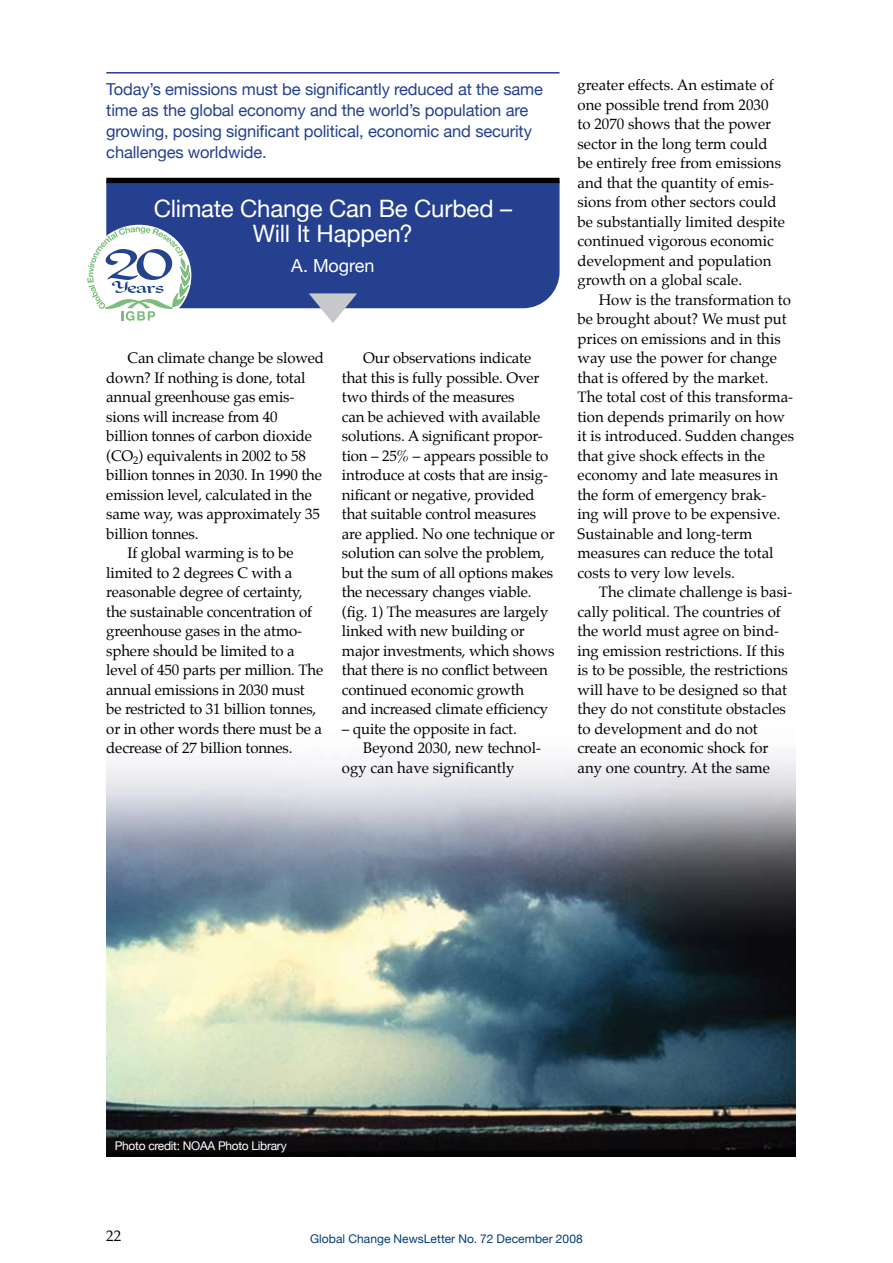
<style>
.page{position:relative;width:893px;height:1263px;background:#fff}
.page>*{position:absolute;margin:0;border:0;box-sizing:border-box;transform-origin:0 0}
.t1{font:24px/25.5px "Helvetica Neue";letter-spacing:-.01em;color:#fff;text-align:center}
.t2{font:18px "Helvetica Neue";letter-spacing:-.005em;color:#fff}
.t3{font:16.5px/21px "Helvetica Neue";letter-spacing:-.01em;color:#24408f}
.t4{font:15px/19.5px "Palatino";letter-spacing:-.01em;color:#000}
.t5{font:12px "Helvetica Neue";letter-spacing:.005em;color:#003d78}
.t6{font:12px "Helvetica Neue";letter-spacing:-.025em;color:#fff}
</style>
<div class="page">
<img style="left:106px;top:754px;width:689px;height:403px">
<hr style="left:106px;top:72px;width:454px;height:2px;background:#24408f">
<div style="left:106px;top:183px;width:454px;height:125px;background:#24408f"></div>
<div style="left:106px;top:178px;width:454px;height:5px;background:#000"></div>
<svg style="left:309px;top:293px;width:48px;height:30px"></svg>
<svg style="left:87px;top:227px;width:103px;height:94px"></svg>
<p class="t3" style="left:106px;top:78px;width:438px">Today’s emissions must be significantly reduced at the same time as the global economy and the world’s population are growing, posing significant political, economic and security challenges worldwide.</p>
<h1 class="t1" style="left:154px;top:195px;width:360px">Climate Change Can Be Curbed –<br>Will It Happen?</h1>
<p class="t2" style="left:291px;top:255px;width:85px">A. Mogren</p>
<p class="t4" style="left:128px;top:349px;width:198px">Can climate change be slowed</p>
<p class="t4" style="left:106px;top:369px;width:201px">down? If nothing is done, total</p>
<p class="t4" style="left:106px;top:388px;width:190px">annual greenhouse gas emis-</p>
<p class="t4" style="left:106px;top:408px;width:173px">sions will increase from 40</p>
<p class="t4" style="left:106px;top:427px;width:207px">billion tonnes of carbon dioxide</p>
<p class="t4" style="left:106px;top:447px;width:201px">(CO<sub>2</sub>) equivalents in 2002 to 58</p>
<p class="t4" style="left:106px;top:466px;width:217px">billion tonnes in 2030. In 1990 the</p>
<p class="t4" style="left:106px;top:486px;width:207px">emission level, calculated in the</p>
<p class="t4" style="left:106px;top:505px;width:207px">same way, was approximately 35</p>
<p class="t4" style="left:106px;top:525px;width:94px">billion tonnes.</p>
<p class="t4" style="left:128px;top:544px;width:168px">If global warming is to be</p>
<p class="t4" style="left:106px;top:564px;width:188px">limited to 2 degrees C with a</p>
<p class="t4" style="left:106px;top:583px;width:198px">reasonable degree of certainty,</p>
<p class="t4" style="left:106px;top:603px;width:207px">the sustainable concentration of</p>
<p class="t4" style="left:106px;top:622px;width:197px">greenhouse gases in the atmo-</p>
<p class="t4" style="left:106px;top:642px;width:190px">sphere should be limited to a</p>
<p class="t4" style="left:106px;top:661px;width:218px">level of 450 parts per million. The</p>
<p class="t4" style="left:106px;top:681px;width:200px">annual emissions in 2030 must</p>
<p class="t4" style="left:106px;top:700px;width:212px">be restricted to 31 billion tonnes,</p>
<p class="t4" style="left:106px;top:720px;width:217px">or in other words there must be a</p>
<p class="t4" style="left:106px;top:739px;width:188px">decrease of 27 billion tonnes.</p>
<p class="t4" style="left:342px;top:349px;width:214px;text-indent:21px">Our observations indicate that this is fully possible. Over two thirds of the measures<br>can be achieved with available solutions. A significant propor&shy;tion – 25% – appears possible to introduce at costs that are insig&shy;nificant or negative, provided that suitable control measures are applied. No one technique or solution can solve the problem, but the sum of all options makes the necessary changes viable. (fig. 1) The measures are largely linked with new building or major investments, which shows that there is no conflict between continued economic growth<br>and increased climate efficiency</p>
<p class="t4" style="left:342px;top:720px;width:176px">– quite the opposite in fact.</p>
<p class="t4" style="left:363px;top:739px;width:179px">Beyond 2030, new technol-</p>
<p class="t4" style="left:342px;top:759px;width:174px">ogy can have significantly</p>
<p class="t4" style="left:578px;top:76px;width:209px">greater effects. An estimate of one possible trend from 2030 to 2070 shows that the power sector in the long term could be entirely free from emissions and that the quantity of emis&shy;sions from other sectors could be substantially limited despite continued vigorous economic development and population growth on a global scale.</p>
<p class="t4" style="left:578px;top:291px;width:218px;text-indent:21px">How is the transformation to be brought about? We must put prices on emissions and in this way use the power for change that is offered by the market.<br>The total cost of this transforma&shy;tion depends primarily on how it is introduced. Sudden changes that give shock effects in the economy and late measures in the form of emergency brak-<br>ing will prove to be expensive.<br>Sustainable and long-term measures can reduce the total costs to very low levels.</p>
<p class="t4" style="left:578px;top:583px;width:216px;text-indent:21px">The climate challenge is basi&shy;cally political. The countries of the world must agree on bind&shy;ing emission restrictions. If this is to be possible, the restrictions will have to be designed so that they do not constitute obstacles to development and do not create an economic shock for any one country. At the same</p>
<p class="t6" style="left:115px;top:1138px;width:173px">Photo credit: NOAA Photo Library</p>
<p class="t4" style="left:106px;top:1227px;width:16px">22</p>
<p class="t5" style="left:310px;top:1231px;width:274px">Global Change NewsLetter No. 72 December 2008</p>
</div>
